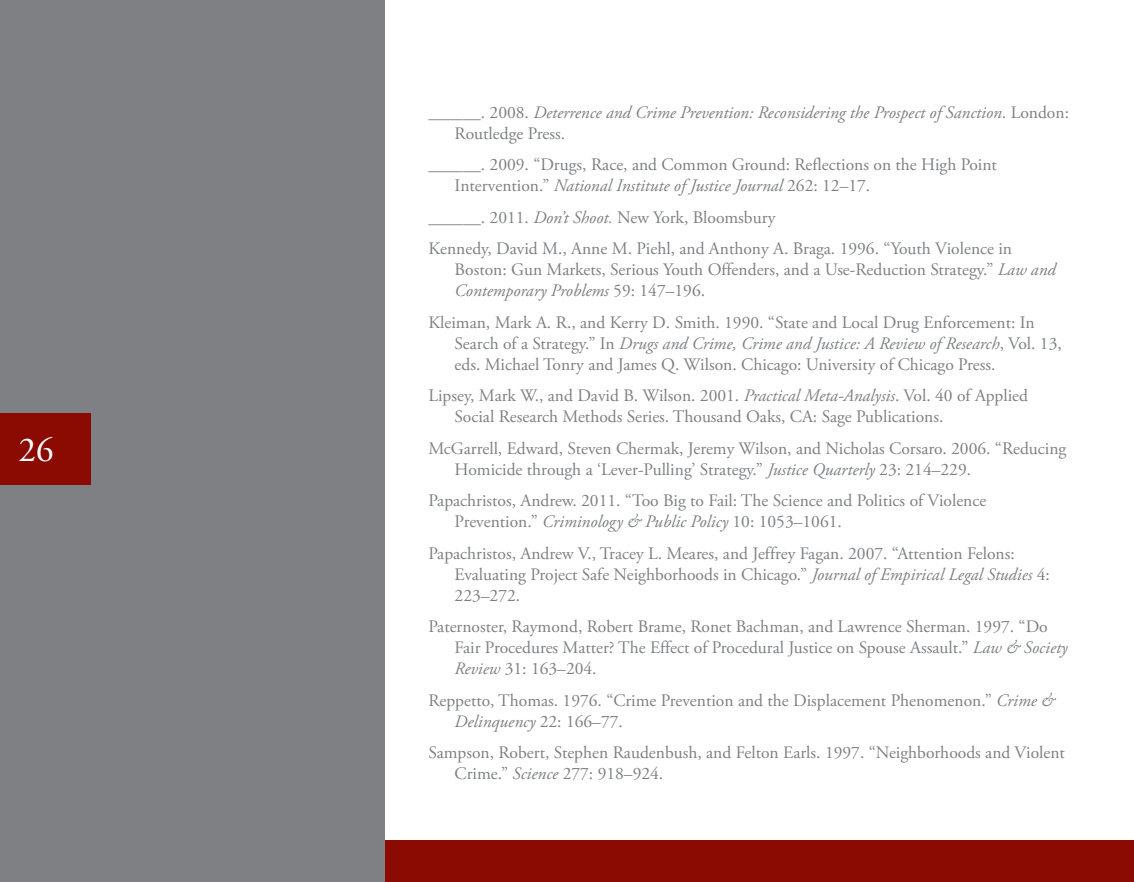
<style>
.page{position:relative;width:1134px;height:882px;background:#fff}
.page>*{position:absolute;margin:0;border:0;box-sizing:border-box;transform-origin:0 0}
.t1{font:35px "Adobe Garamond Pro";color:#fff}
.References{font:17.5px/21px "Adobe Garamond Pro";color:#7e8083}
.References-2{font:italic 17.5px/21px "Adobe Garamond Pro";color:#7e8083}
.s1{font-style:normal}
.s2{font-style:italic}
</style>
<div class="page">
<div style="left:381px;top:840px;width:753px;height:42px;background:#8b0a02"></div>
<div style="left:0;top:0;width:385px;height:882px;background:#7e8083"></div>
<div style="left:0;top:413px;width:90px;height:72px;background:#8b0a02"></div>
<h1 class="t1" style="left:19px;top:429px;width:36px">26</h1>
<p class="References-2" style="left:455px;top:102px;width:616px;text-indent:-26px"><span class="s1">______. 2008.</span> Deterrence and Crime Prevention: Reconsidering the Prospect of Sanction<span class="s1">. London:<br>Routledge Press.</span></p>
<p class="References" style="left:455px;top:155px;width:544px;text-indent:-26px">______. 2009. “Drugs, Race, and Common Ground: Reflections on the High Point<br>Intervention.” <span class="s2">National Institute of Justice Journal</span> 262: 12–17.</p>
<p class="References" style="left:428px;top:207px;width:349px">______. 2011. <span class="s2">Don’t Shoot.</span> New York, Bloomsbury</p>
<p class="References" style="left:455px;top:239px;width:603px;text-indent:-26px">Kennedy, David M., Anne M. Piehl, and Anthony A. Braga. 1996. “Youth Violence in<br>Boston: Gun Markets, Serious Youth Offenders, and a Use-Reduction Strategy.” <span class="s2">Law and<br>Contemporary Problems</span> 59: 147–196.</p>
<p class="References" style="left:455px;top:312px;width:609px;text-indent:-26px">Kleiman, Mark A. R., and Kerry D. Smith. 1990. “State and Local Drug Enforcement: In<br>Search of a Strategy.” In <span class="s2">Drugs and Crime, Crime and Justice: A Review of Research</span>, Vol. 13, eds. Michael Tonry and James Q. Wilson. Chicago: University of Chicago Press.</p>
<p class="References" style="left:455px;top:386px;width:575px;text-indent:-26px">Lipsey, Mark W., and David B. Wilson. 2001. <span class="s2">Practical Meta-Analysis</span>. Vol. 40 of Applied<br>Social Research Methods Series. Thousand Oaks, CA: Sage Publications.</p>
<p class="References" style="left:455px;top:438px;width:613px;text-indent:-26px">McGarrell, Edward, Steven Chermak, Jeremy Wilson, and Nicholas Corsaro. 2006. “Reducing<br>Homicide through a ‘Lever-Pulling’ Strategy.” <span class="s2">Justice Quarterly</span> 23: 214–229.</p>
<p class="References" style="left:455px;top:491px;width:533px;text-indent:-26px">Papachristos, Andrew. 2011. “Too Big to Fail: The Science and Politics of Violence<br>Prevention.” <span class="s2">Criminology &amp; Public Policy</span> 10: 1053–1061.</p>
<p class="References" style="left:455px;top:543px;width:597px;text-indent:-26px">Papachristos, Andrew V., Tracey L. Meares, and Jeffrey Fagan. 2007. “Attention Felons:<br>Evaluating Project Safe Neighborhoods in Chicago.” <span class="s2">Journal of Empirical Legal Studies</span> 4:<br>223–272.</p>
<p class="References" style="left:455px;top:617px;width:614px;text-indent:-26px">Paternoster, Raymond, Robert Brame, Ronet Bachman, and Lawrence Sherman. 1997. “Do<br>Fair Procedures Matter? The Effect of Procedural Justice on Spouse Assault.” <span class="s2">Law &amp; Society<br>Review</span> 31: 163–204.</p>
<p class="References" style="left:455px;top:690px;width:602px;text-indent:-26px">Reppetto, Thomas. 1976. “Crime Prevention and the Displacement Phenomenon.” <span class="s2">Crime &amp;<br>Delinquency</span> 22: 166–77.</p>
<p class="References" style="left:455px;top:743px;width:612px;text-indent:-26px">Sampson, Robert, Stephen Raudenbush, and Felton Earls. 1997. “Neighborhoods and Violent<br>Crime.” <span class="s2">Science</span> 277: 918–924.</p>
</div>
